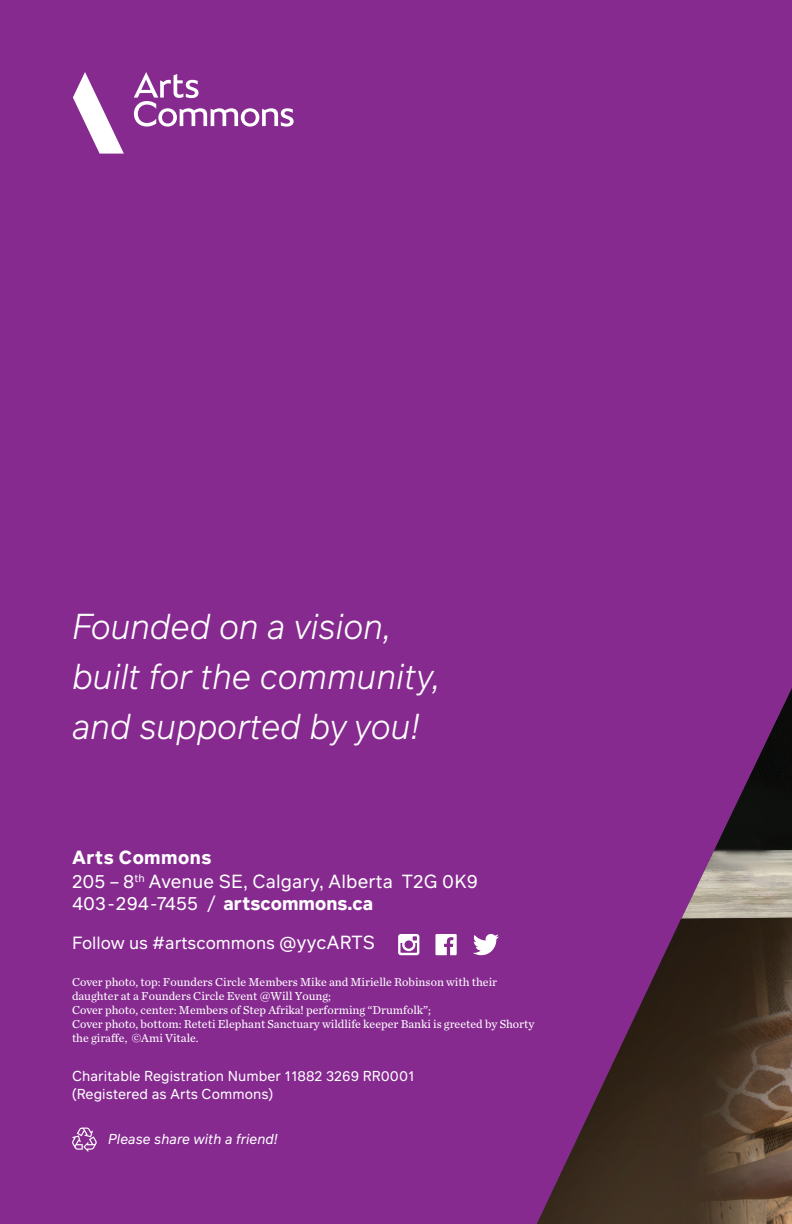
<style>
.page{position:relative;width:792px;height:1224px;background:#fff}
.page>*{position:absolute;margin:0;border:0;box-sizing:border-box;transform-origin:0 0}
.t1{font:italic 300 35px/50px "Infra";letter-spacing:-.005em;color:#fff}
.Body_copy{font:18.4px/24px "Infra";letter-spacing:.005em;color:#fff}
.Body_copy-2{font:700 18.4px "Infra";letter-spacing:.005em;color:#fff}
.Body_copy-3{font:17.2px "Infra";color:#fff}
.Body_copy-4{font:14px/18px "Infra";letter-spacing:.005em;color:#fff}
.Body_copy-5{font:italic 14px "Infra";letter-spacing:.005em;color:#fff}
.t2{font:12px/14px "Chronicle Text G2";color:#fff}
.s1{font-weight:700}
.s2{font-weight:400}
.s3{font-size:18.4px}
</style>
<div class="page">
<div style="left:0;top:0;width:791px;height:1224px;background:#862a90"></div>
<img style="left:682px;top:688px;width:110px;height:230px">
<img style="left:537px;top:918px;width:255px;height:306px">
<svg style="left:398px;top:934px;width:21px;height:21px"></svg>
<svg style="left:435px;top:934px;width:22px;height:21px"></svg>
<svg style="left:473px;top:934px;width:26px;height:21px"></svg>
<svg style="left:72px;top:1128px;width:25px;height:24px"></svg>
<svg style="left:73px;top:72px;width:51px;height:82px"></svg>
<svg style="left:134px;top:72px;width:160px;height:55px"></svg>
<p class="t1" style="left:72px;top:601px;width:370px">Founded on a vision, built for the community, and supported by you!</p>
<p class="Body_copy" style="left:72px;top:845px;width:407px"><span class="s1">Arts Commons<br></span>205 – 8<sup>th</sup> Avenue SE, Calgary, Alberta T2G 0K9</p>
<p class="Body_copy-2" style="left:72px;top:890px;width:303px"><span class="s2">403-294-7455 /</span> artscommons.ca</p>
<p class="Body_copy-3" style="left:72px;top:931px;width:305px">Follow us #artscommons @<span class="s3">yycARTS</span></p>
<p class="t2" style="left:72px;top:974px;width:464px">Cover photo, top: Founders Circle Members Mike and Mirielle Robinson with their daughter at a Founders Circle Event @Will Young;<br>Cover photo, center: Members of Step Afrika! performing “Drumfolk”;<br>Cover photo, bottom: Reteti Elephant Sanctuary wildlife keeper Banki is greeted by Shorty the giraffe, ©Ami Vitale.</p>
<p class="Body_copy-4" style="left:72px;top:1067px;width:344px">Charitable Registration Number 11882 3269 RR0001 (Registered as Arts Commons)</p>
<p class="Body_copy-5" style="left:108px;top:1129px;width:171px">Please share with a friend!</p>
</div>
